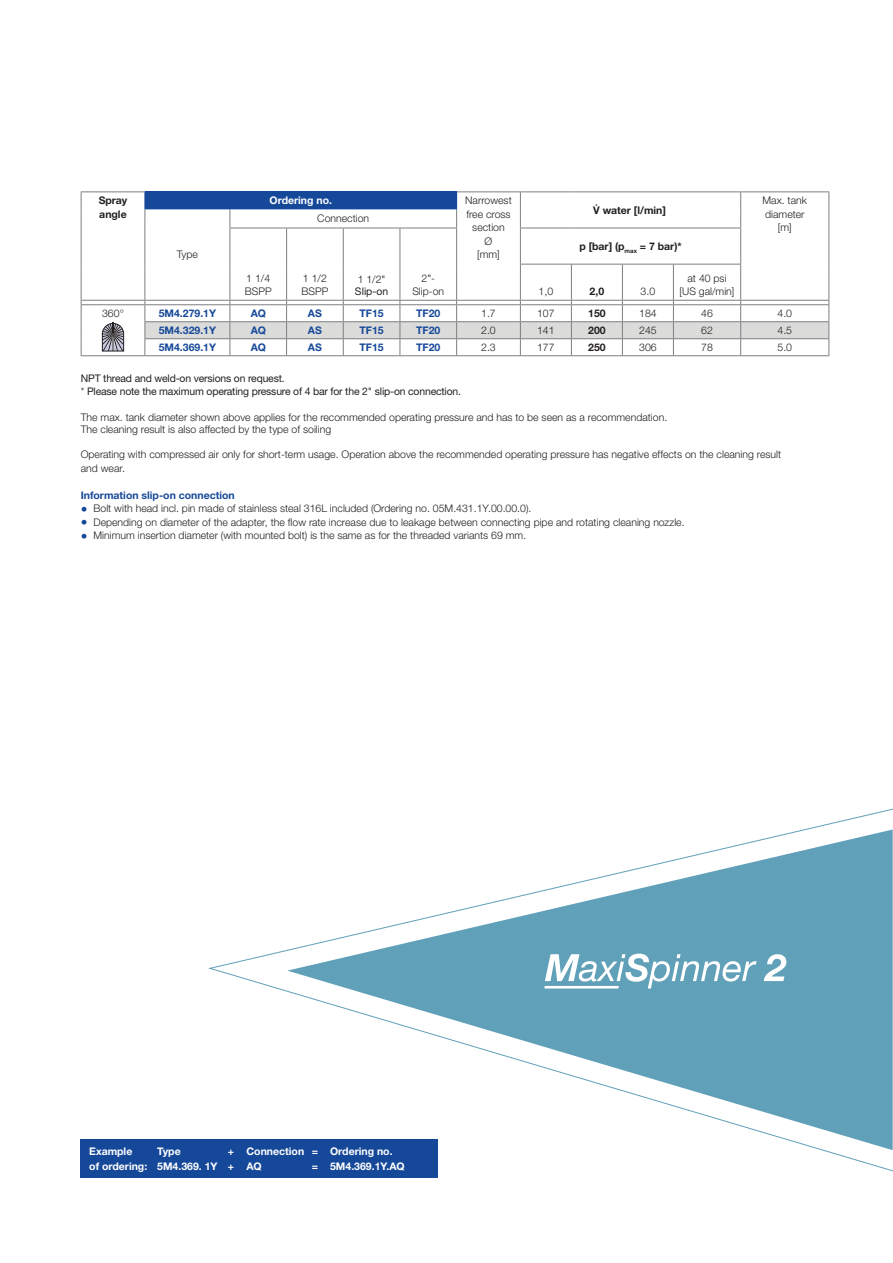
<style>
.page{position:relative;width:893px;height:1263px;background:#fff}
.page>*{position:absolute;margin:0;border:0;box-sizing:border-box;transform-origin:0 0}
.t1{font:300 10.5px/13.5px "Helvetica Neue LTW1 G";color:#231f20}
.t2{font:10.5px/13.5px "Helvetica Neue LTW1 G";letter-spacing:-.015em;color:#231f20}
.t3{font:700 10.5px "Helvetica Neue LTW1 G";color:#164899}
.t4{font:700 10.5px/14.9px "Helvetica Neue LTW1 G";color:#fff}
.t5{font:700 10.5px/13.5px "Helvetica Neue LTW1 G";color:#231f20}
.s1{font-weight:300}
.s2{font-size:13.5px;color:#164899}
</style>
<div class="page">
<div style="left:81px;top:1139px;width:357px;height:39px;background:#164899"></div>
<div style="left:145px;top:192px;width:312px;height:17px;background:#164899"></div>
<hr style="left:457px;top:192px;width:63px;height:1px;background:#7c7f80">
<hr style="left:520px;top:192px;width:51px;height:1px;background:#7c7f80">
<hr style="left:571px;top:192px;width:170px;height:1px;background:#7c7f80">
<hr style="left:741px;top:192px;width:88px;height:1px;background:#7c7f80">
<svg style="left:230px;top:210px;width:1px;height:18px"></svg>
<svg style="left:520px;top:192px;width:1px;height:36px"></svg>
<svg style="left:740px;top:192px;width:1px;height:36px"></svg>
<svg style="left:828px;top:192px;width:1px;height:36px"></svg>
<hr style="left:145px;top:228px;width:1px;height:36px;background:#7c7f80">
<hr style="left:230px;top:228px;width:57px;height:1px;background:#7c7f80">
<hr style="left:230px;top:228px;width:1px;height:36px;background:#7c7f80">
<hr style="left:287px;top:228px;width:56px;height:1px;background:#7c7f80">
<hr style="left:286px;top:228px;width:1px;height:36px;background:#7c7f80">
<hr style="left:343px;top:228px;width:57px;height:1px;background:#7c7f80">
<hr style="left:343px;top:228px;width:1px;height:36px;background:#7c7f80">
<hr style="left:400px;top:228px;width:57px;height:1px;background:#7c7f80">
<hr style="left:400px;top:228px;width:1px;height:36px;background:#7c7f80">
<hr style="left:456px;top:228px;width:1px;height:36px;background:#7c7f80">
<hr style="left:520px;top:228px;width:51px;height:1px;background:#7c7f80">
<hr style="left:520px;top:228px;width:1px;height:36px;background:#7c7f80">
<hr style="left:571px;top:228px;width:170px;height:1px;background:#7c7f80">
<hr style="left:740px;top:228px;width:1px;height:36px;background:#7c7f80">
<hr style="left:828px;top:228px;width:1px;height:36px;background:#7c7f80">
<hr style="left:145px;top:264px;width:1px;height:36px;background:#7c7f80">
<hr style="left:230px;top:264px;width:1px;height:36px;background:#7c7f80">
<hr style="left:286px;top:264px;width:1px;height:36px;background:#7c7f80">
<hr style="left:343px;top:264px;width:1px;height:36px;background:#7c7f80">
<hr style="left:400px;top:264px;width:1px;height:36px;background:#7c7f80">
<hr style="left:456px;top:264px;width:1px;height:36px;background:#7c7f80">
<hr style="left:520px;top:264px;width:51px;height:1px;background:#7c7f80">
<hr style="left:520px;top:265px;width:1px;height:35px;background:#7c7f80">
<hr style="left:571px;top:264px;width:51px;height:1px;background:#7c7f80">
<hr style="left:571px;top:265px;width:1px;height:35px;background:#7c7f80">
<hr style="left:622px;top:264px;width:51px;height:1px;background:#7c7f80">
<hr style="left:622px;top:265px;width:1px;height:35px;background:#7c7f80">
<hr style="left:673px;top:264px;width:68px;height:1px;background:#7c7f80">
<hr style="left:673px;top:265px;width:1px;height:35px;background:#7c7f80">
<hr style="left:740px;top:265px;width:1px;height:35px;background:#7c7f80">
<hr style="left:828px;top:264px;width:1px;height:36px;background:#7c7f80">
<hr style="left:81px;top:300px;width:64px;height:1px;background:#7c7f80">
<hr style="left:145px;top:300px;width:85px;height:1px;background:#7c7f80">
<hr style="left:230px;top:300px;width:57px;height:1px;background:#7c7f80">
<hr style="left:287px;top:300px;width:56px;height:1px;background:#7c7f80">
<hr style="left:343px;top:300px;width:57px;height:1px;background:#7c7f80">
<hr style="left:400px;top:300px;width:57px;height:1px;background:#7c7f80">
<hr style="left:457px;top:300px;width:63px;height:1px;background:#7c7f80">
<hr style="left:520px;top:300px;width:51px;height:1px;background:#7c7f80">
<hr style="left:571px;top:300px;width:51px;height:1px;background:#7c7f80">
<hr style="left:622px;top:300px;width:51px;height:1px;background:#7c7f80">
<hr style="left:673px;top:300px;width:68px;height:1px;background:#7c7f80">
<hr style="left:741px;top:300px;width:88px;height:1px;background:#7c7f80">
<hr style="left:81px;top:304px;width:64px;height:1px;background:#7c7f80">
<svg style="left:144px;top:301px;width:685px;height:54px"></svg>
<hr style="left:81px;top:355px;width:64px;height:1px;background:#7c7f80">
<hr style="left:145px;top:355px;width:375px;height:1px;background:#7c7f80">
<hr style="left:520px;top:355px;width:221px;height:1px;background:#7c7f80">
<hr style="left:741px;top:355px;width:88px;height:1px;background:#7c7f80">
<hr style="left:81px;top:192px;width:63px;height:1px;background:#7c7f80">
<svg style="left:81px;top:192px;width:1px;height:36px"></svg>
<hr style="left:81px;top:228px;width:1px;height:36px;background:#7c7f80">
<hr style="left:81px;top:264px;width:1px;height:36px;background:#7c7f80">
<svg style="left:81px;top:301px;width:1px;height:54px"></svg>
<svg style="left:145px;top:210px;width:1px;height:18px"></svg>
<svg style="left:456px;top:210px;width:1px;height:18px"></svg>
<hr style="left:145px;top:209px;width:312px;height:1px;background:#164899">
<svg style="left:101px;top:322px;width:24px;height:30px"></svg>
<svg style="left:102px;top:323px;width:22px;height:28px"></svg>
<svg style="left:208px;top:808px;width:685px;height:364px"></svg>
<svg style="left:544px;top:954px;width:242px;height:35px"></svg>
<p class="t5" style="left:99px;top:195px;width:30px">Spray angle</p>
<p class="t4" style="left:269px;top:194px;width:64px">Ordering no.</p>
<p class="t1" style="left:465px;top:195px;width:48px;text-align:center">Narrowest free cross section<br>Ø<br>[mm]</p>
<p class="t5" style="left:593px;top:204px;width:74px">V water [l/min]</p>
<p class="t5" style="left:595px;top:204px;width:4px">˙</p>
<p class="t1" style="left:762px;top:195px;width:46px;text-align:center">Max. tank diameter [m]</p>
<p class="t1" style="left:317px;top:213px;width:53px">Connection</p>
<p class="t5" style="left:579px;top:240px;width:104px">p [bar] (p<sub>max</sub> = 7 bar)*</p>
<p class="t1" style="left:177px;top:249px;width:23px">Type</p>
<p class="t1" style="left:245px;top:272px;width:28px">1 1/4<br>BSPP</p>
<p class="t1" style="left:301px;top:272px;width:28px">1 1/2<br>BSPP</p>
<p class="t1" style="left:358px;top:274px;width:29px">1 1/2"</p>
<p class="t2" style="left:355px;top:286px;width:35px">Slip-on</p>
<p class="t1" style="left:412px;top:272px;width:33px;text-align:center">2"-<br>Slip-on</p>
<p class="t1" style="left:539px;top:286px;width:16px">1,0</p>
<p class="t5" style="left:590px;top:286px;width:16px">2,0</p>
<p class="t1" style="left:641px;top:286px;width:16px">3.0</p>
<p class="t1" style="left:680px;top:272px;width:56px;text-align:center">at 40 psi [US gal/min]</p>
<p class="t1" style="left:102px;top:308px;width:23px">360°</p>
<p class="t3" style="left:159px;top:309px;width:59px">5M4.279.1Y</p>
<p class="t3" style="left:251px;top:309px;width:17px">AQ</p>
<p class="t3" style="left:308px;top:309px;width:16px">AS</p>
<p class="t3" style="left:359px;top:309px;width:26px">TF15</p>
<p class="t3" style="left:416px;top:309px;width:26px">TF20</p>
<p class="t1" style="left:481px;top:307px;width:16px">1.7</p>
<p class="t1" style="left:537px;top:307px;width:19px">107</p>
<p class="t5" style="left:588px;top:307px;width:19px">150</p>
<p class="t1" style="left:639px;top:307px;width:19px">184</p>
<p class="t1" style="left:701px;top:307px;width:13px">46</p>
<p class="t1" style="left:777px;top:307px;width:16px">4.0</p>
<p class="t3" style="left:159px;top:326px;width:59px">5M4.329.1Y</p>
<p class="t3" style="left:251px;top:326px;width:17px">AQ</p>
<p class="t3" style="left:308px;top:326px;width:16px">AS</p>
<p class="t3" style="left:359px;top:326px;width:26px">TF15</p>
<p class="t3" style="left:416px;top:326px;width:26px">TF20</p>
<p class="t1" style="left:481px;top:324px;width:16px">2.0</p>
<p class="t1" style="left:537px;top:324px;width:19px">141</p>
<p class="t5" style="left:588px;top:324px;width:19px">200</p>
<p class="t1" style="left:639px;top:324px;width:19px">245</p>
<p class="t1" style="left:701px;top:324px;width:13px">62</p>
<p class="t1" style="left:777px;top:324px;width:16px">4.5</p>
<p class="t3" style="left:159px;top:343px;width:59px">5M4.369.1Y</p>
<p class="t3" style="left:251px;top:343px;width:17px">AQ</p>
<p class="t3" style="left:308px;top:343px;width:16px">AS</p>
<p class="t3" style="left:359px;top:343px;width:26px">TF15</p>
<p class="t3" style="left:416px;top:343px;width:26px">TF20</p>
<p class="t1" style="left:481px;top:341px;width:16px">2.3</p>
<p class="t1" style="left:537px;top:341px;width:19px">177</p>
<p class="t5" style="left:588px;top:341px;width:19px">250</p>
<p class="t1" style="left:639px;top:341px;width:19px">306</p>
<p class="t1" style="left:701px;top:341px;width:13px">78</p>
<p class="t1" style="left:777px;top:341px;width:16px">5.0</p>
<p class="t2" style="left:81px;top:372px;width:382px">NPT thread and weld-on versions on request.<br><span class="s1">*</span> Please note the maximum operating pressure of 4 bar for the 2" slip-on connection.</p>
<p class="t1" style="left:81px;top:412px;width:588px;line-height:12px">The max. tank diameter shown above applies for the recommended operating pressure and has to be seen as a recommendation.<br>The cleaning result is also affected by the type of soiling</p>
<p class="t1" style="left:81px;top:449px;width:702px">Operating with compressed air only for short-term usage. Operation above the recommended operating pressure has negative effects on the cleaning result and wear.</p>
<p class="t3" style="left:81px;top:491px;width:156px">Information slip-on connection</p>
<p class="t1" style="left:81px;top:503px;width:452px"><span class="s2">•</span> Bolt with head incl. pin made of stainless steal 316L included (Ordering no. 05M.431.1Y.00.00.0).</p>
<p class="t1" style="left:81px;top:516px;width:605px"><span class="s2">•</span> Depending on diameter of the adapter, the flow rate increase due to leakage between connecting pipe and rotating cleaning nozzle.</p>
<p class="t1" style="left:81px;top:530px;width:447px"><span class="s2">•</span> Minimum insertion diameter (with mounted bolt) is the same as for the threaded variants 69 mm.</p>
<p class="t4" style="left:89px;top:1144px;width:305px;text-indent:139px">+ Connection = Ordering no. of ordering: 5M4.369. 1Y + AQ</p>
<p class="t4" style="left:89px;top:1144px;width:45px">Example</p>
<p class="t4" style="left:157px;top:1144px;width:25px">Type</p>
<p class="t4" style="left:312px;top:1159px;width:94px">= 5M4.369.1Y.AQ</p>
</div>
